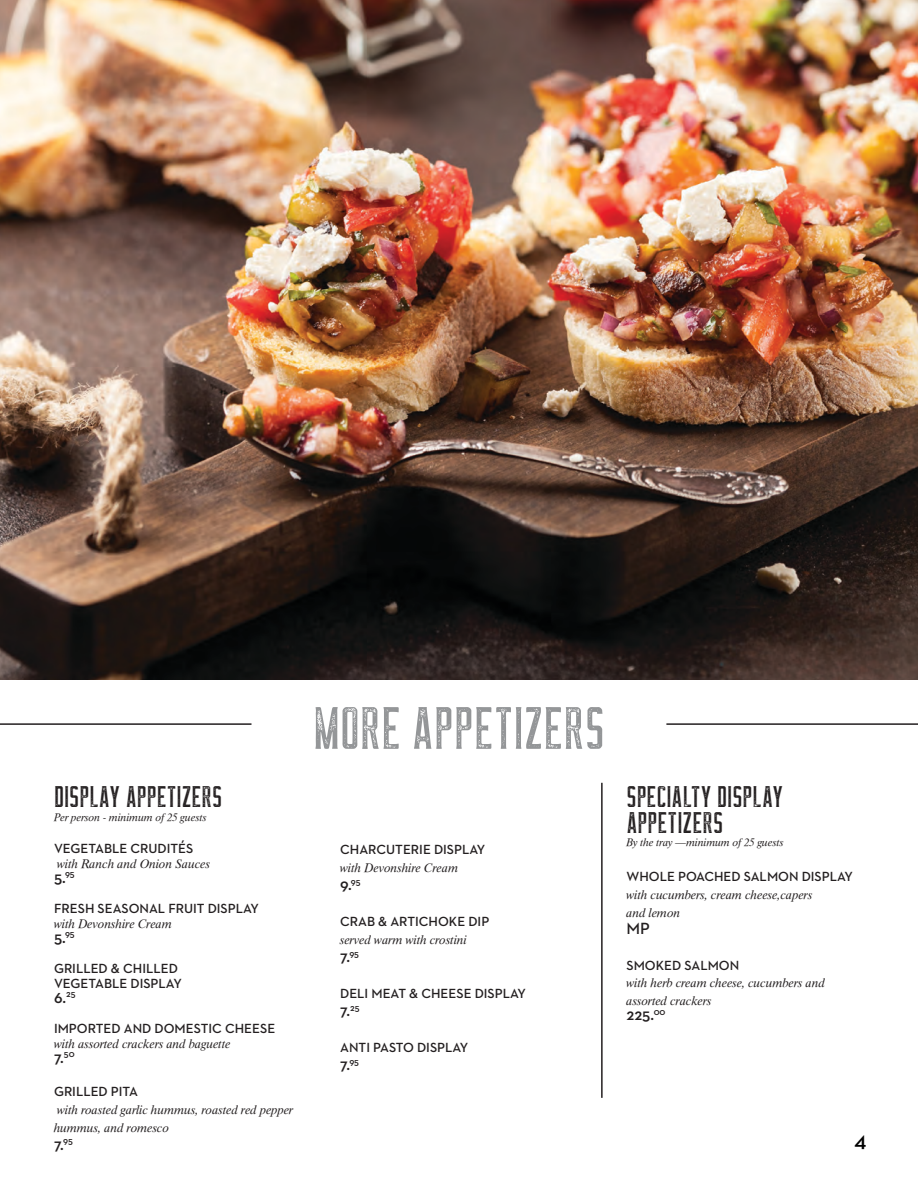
<style>
.page{position:relative;width:918px;height:1188px;background:#fff}
.page>*{position:absolute;margin:0;border:0;box-sizing:border-box;transform-origin:0 0}
.t1{font:60px "The Farmer Textured Vintage";color:#949698}
.t2{font:30px/25.5px "The Farmer Textured Vintage";color:#231f20}
.t3{font:600 22.5px "Neutraface 2 Text";color:#000}
.t4{font:600 16.5px "Neutraface 2 Text";color:#231f20}
.t5{font:600 13.5px/15px "Neutraface 2 Text";color:#231f20}
.t6{font:italic 12.3px/18px "Tiempo";color:#231f20}
.t7{font:italic 10.8px "Tiempo";color:#231f20}
</style>
<div class="page">
<img style="left:0;top:0;width:918px;height:680px">
<hr style="left:0;top:723px;width:252px;height:2px;background:#231f20">
<hr style="left:666px;top:723px;width:252px;height:2px;background:#231f20">
<hr style="left:601px;top:783px;width:2px;height:315px;background:#231f20">
<h2 class="t2" style="left:54px;top:784px;width:170px">DISPLAY APPETIZERS</h2>
<p class="t7" style="left:54px;top:810px;width:154px">Per person - minimum of 25 guests</p>
<p class="t5" style="left:54px;top:841px;width:141px">VEGETABLE CRUDITÉS</p>
<p class="t6" style="left:57px;top:854px;width:155px">with Ranch and Onion Sauces</p>
<h3 class="t4" style="left:54px;top:867px;width:22px">5.<sup>95</sup></h3>
<p class="t5" style="left:54px;top:901px;width:207px">FRESH SEASONAL FRUIT DISPLAY</p>
<p class="t6" style="left:54px;top:914px;width:120px">with Devonshire Cream</p>
<h3 class="t4" style="left:54px;top:927px;width:22px">5.<sup>95</sup></h3>
<p class="t5" style="left:54px;top:961px;width:129px">GRILLED &amp; CHILLED<br>VEGETABLE DISPLAY</p>
<h3 class="t4" style="left:54px;top:987px;width:23px">6.<sup>25</sup></h3>
<p class="t5" style="left:54px;top:1021px;width:223px">IMPORTED AND DOMESTIC CHEESE</p>
<p class="t6" style="left:54px;top:1034px;width:178px">with assorted crackers and baguette</p>
<h3 class="t4" style="left:54px;top:1047px;width:22px">7.<sup>50</sup></h3>
<p class="t5" style="left:54px;top:1084px;width:86px">GRILLED PITA</p>
<p class="t6" style="left:54px;top:1100px;width:241px">with roasted garlic hummus, roasted red pepper hummus, and romesco</p>
<h3 class="t4" style="left:54px;top:1134px;width:20px">7.<sup>95</sup></h3>
<h1 class="t1" style="left:313px;top:703px;width:293px">MORE APPETIZERS</h1>
<p class="t5" style="left:340px;top:842px;width:147px">CHARCUTERIE DISPLAY</p>
<p class="t6" style="left:340px;top:859px;width:120px">with Devonshire Cream</p>
<h3 class="t4" style="left:340px;top:874px;width:22px">9.<sup>95</sup></h3>
<p class="t5" style="left:340px;top:914px;width:151px">CRAB &amp; ARTICHOKE DIP</p>
<p class="t6" style="left:340px;top:931px;width:128px">served warm with crostini</p>
<h3 class="t4" style="left:340px;top:946px;width:20px">7.<sup>95</sup></h3>
<p class="t5" style="left:340px;top:986px;width:187px">DELI MEAT &amp; CHEESE DISPLAY</p>
<h3 class="t4" style="left:340px;top:1000px;width:21px">7.<sup>25</sup></h3>
<p class="t5" style="left:340px;top:1040px;width:130px">ANTI PASTO DISPLAY</p>
<h3 class="t4" style="left:340px;top:1054px;width:20px">7.<sup>95</sup></h3>
<h2 class="t2" style="left:627px;top:784px;width:159px">SPECIALTY DISPLAY<br>APPETIZERS</h2>
<p class="t7" style="left:627px;top:836px;width:159px">By the tray —minimum of 25 guests</p>
<p class="t5" style="left:627px;top:869px;width:228px">WHOLE POACHED SALMON DISPLAY</p>
<p class="t6" style="left:627px;top:885px;width:188px">with cucumbers, cream cheese,capers and lemon</p>
<h3 class="t4" style="left:627px;top:918px;width:25px">MP</h3>
<p class="t5" style="left:627px;top:957px;width:114px">SMOKED SALMON</p>
<p class="t6" style="left:627px;top:974px;width:200px;line-height:17.5px">with herb cream cheese, cucumbers and assorted crackers</p>
<h3 class="t4" style="left:627px;top:1004px;width:41px">225.<sup>00</sup></h3>
<h3 class="t3" style="left:854px;top:1125px;width:14px">4</h3>
</div>
